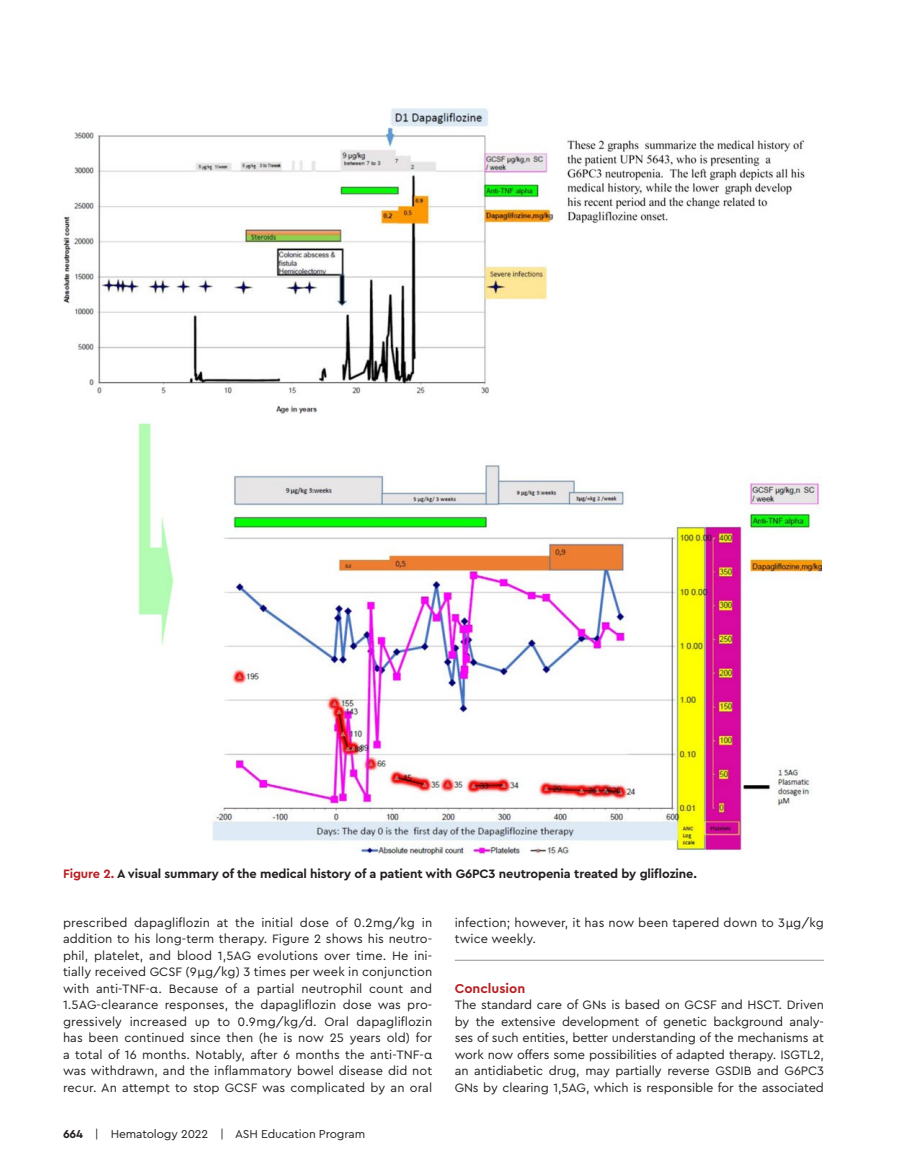
<style>
.page{position:relative;width:905px;height:1175px;background:#fff}
.page>*{position:absolute;margin:0;border:0;box-sizing:border-box;transform-origin:0 0}
.t1{font:700 13.5px "Cera Pro";color:#b62024}
.t2{font:12.75px/16.5px "Cera Pro";letter-spacing:.005em;color:#231f20;text-align:justify}
.t3{font:700 12.75px "Cera Pro";letter-spacing:-.01em;color:#231f20}
.t4{font:12px "Cera Pro";letter-spacing:-.01em;color:#231f20}
.s1{color:#b62024}
.s2{font-weight:700}
</style>
<div class="page">
<hr style="left:454px;top:959px;width:370px;height:1px;background:#939598">
<img style="left:63px;top:108px;width:758px;height:746px">
<p class="t3" style="left:63px;top:864px;width:635px"><span class="s1">Figure 2.</span> A visual summary of the medical history of a patient with G6PC3 neutropenia treated by gliflozine.</p>
<p class="t2" style="left:63px;top:913px;width:371px">prescribed dapagliflozin at the initial dose of 0.2mg/kg in addition to his long-term therapy. Figure 2 shows his neutro&shy;phil, platelet, and blood 1,5AG evolutions over time. He ini&shy;tially received GCSF (9µg/kg) 3 times per week in conjunction with anti-TNF-α. Because of a partial neutrophil count and 1.5AG-clearance responses, the dapagliflozin dose was pro&shy;gressively increased up to 0.9mg/kg/d. Oral dapagliflozin has been continued since then (he is now 25 years old) for a total of 16 months. Notably, after 6 months the anti-TNF-α was withdrawn, and the inflammatory bowel disease did not recur. An attempt to stop GCSF was complicated by an oral</p>
<p class="t2" style="left:454px;top:913px;width:370px">infection; however, it has now been tapered down to 3µg/kg twice weekly.</p>
<p class="t1" style="left:454px;top:979px;width:72px">Conclusion</p>
<p class="t2" style="left:454px;top:996px;width:371px">The standard care of GNs is based on GCSF and HSCT. Driven by the extensive development of genetic background analy&shy;ses of such entities, better understanding of the mechanisms at work now offers some possibilities of adapted therapy. ISGTL2, an antidiabetic drug, may partially reverse GSDIB and G6PC3<br>GNs by clearing 1,5AG, which is responsible for the associated</p>
<p class="t4" style="left:63px;top:1126px;width:304px"><span class="s2">664</span> | Hematology 2022 | ASH Education Program</p>
</div>
